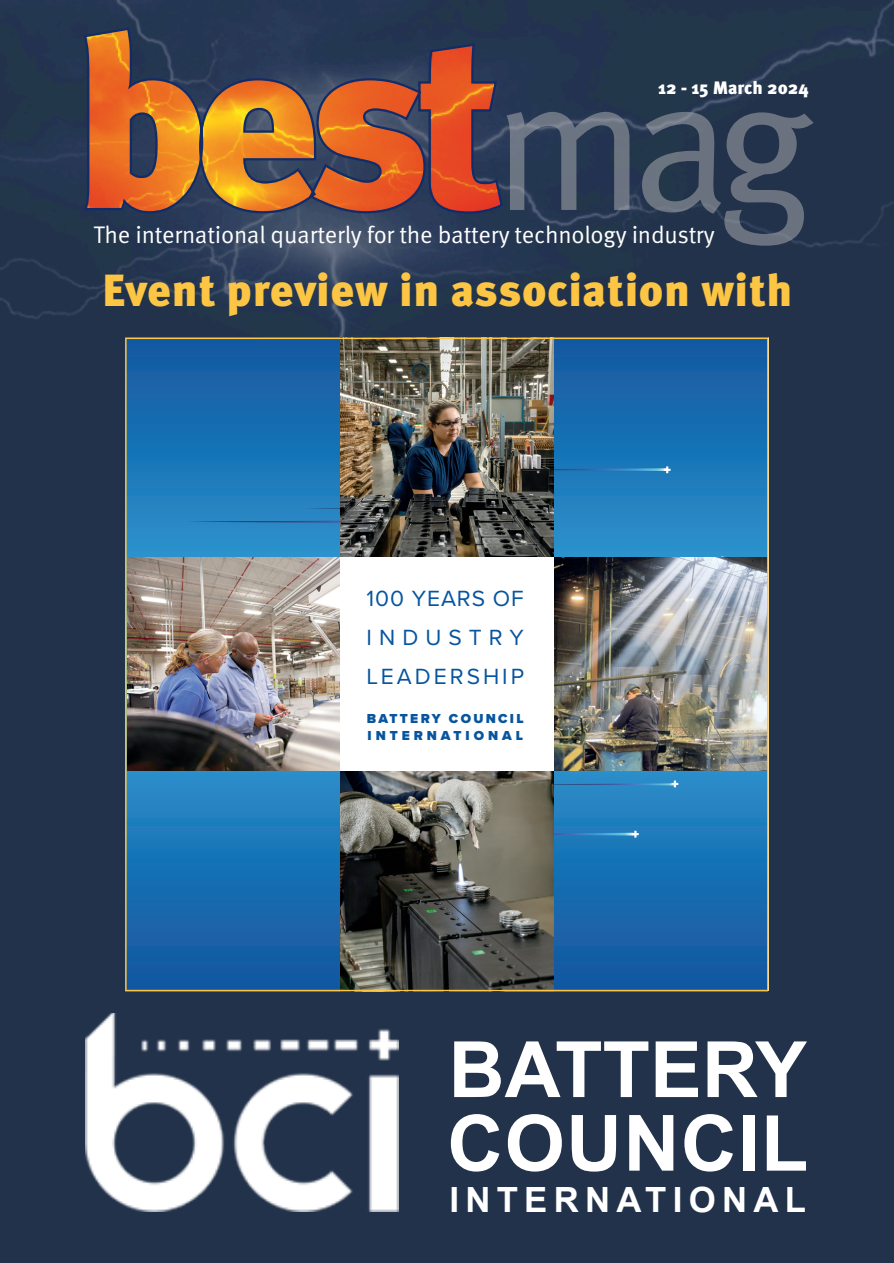
<style>
.page{position:relative;width:894px;height:1263px;background:#fff}
.page>*{position:absolute;margin:0;border:0;box-sizing:border-box;transform-origin:0 0}
.t1{font:192px "Meta OT Norm";color:rgb(179 179 179/.5)}
.t2{font:700 77.7px "Arial";letter-spacing:.005em;color:#fff}
.t3{font:900 45px "Meta OT";letter-spacing:.015em;color:#fdc544}
.t4{font:700 34.8px "Arial";letter-spacing:.18em;color:#fff}
.t5{font:24px "Meta OT Norm";letter-spacing:-.01em;color:#fff}
.t6{font:22.8px/38.8px "Proxima Nova";letter-spacing:.13em;color:#08559f;text-align:justify}
.t7{font:900 18px "Meta OT";color:#fff}
.t8{font:900 13.5px/17.7px "Proxima Nova";letter-spacing:.2em;color:#08559f}
</style>
<div class="page">
<img style="left:0;top:0;width:893px;height:1263px">
<svg style="left:82px;top:26px;width:422px;height:189px;background:#8c573e"></svg>
<img style="left:125px;top:338px;width:643px;height:653px">
<img style="left:85px;top:1013px;width:313px;height:199px">
<p class="t7" style="left:658px;top:80px;width:152px">12 - 15 March 2024</p>
<p class="t1" style="left:491px;top:65px;width:323px">mag</p>
<p class="t3" style="left:103px;top:272px;width:691px">Event preview in association with</p>
<p class="t5" style="left:94px;top:225px;width:622px">The international quarterly for the battery technology industry</p>
<p class="t6" style="left:366px;top:578px;width:159px">100 YEARS OF INDUSTRY LEADERSHIP</p>
<p class="t8" style="left:366px;top:709px;width:158px">BATTERY COUNCIL<br>INTERNATIONAL</p>
<p class="t2" style="left:448px;top:1040px;width:360px">BATTERY</p>
<p class="t2" style="left:447px;top:1114px;width:362px">COUNCIL</p>
<p class="t4" style="left:449px;top:1186px;width:358px">INTERNATIONAL</p>
</div>
